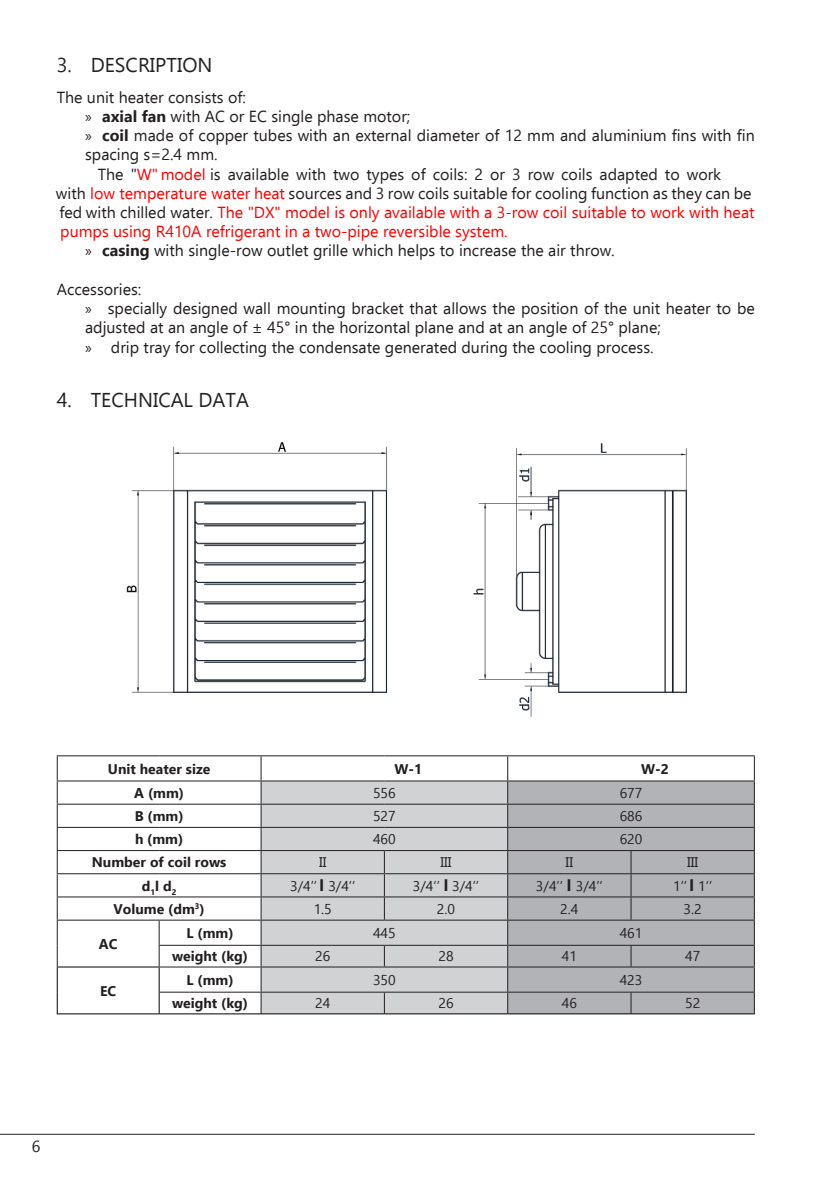
<style>
.page{position:relative;width:840px;height:1191px;background:#fff}
.page>*{position:absolute;margin:0;border:0;box-sizing:border-box;transform-origin:0 0}
.t1{font:20px "Ebrima";color:#231f20}
.LISTA{font:16px/19.2px "Ebrima";color:#231f20}
.t2{font:16px/19.2px "Ebrima";color:#f00}
.OPIS_TEKST{font:16px "Ebrima";color:#231f20}
.TEBELE_TRESC{font:14px "Ebrima";color:#231f20}
.TABELE_NAGLOWKI{font:700 14px "Ebrima";color:#231f20}
.s1{font-family:"Myriad Pro"}
.s2{font-weight:700}
.s3{color:#f00}
.s4{color:#231f20}
.s5{font-weight:700;font-size:16px}
</style>
<div class="page">
<hr style="left:0;top:1133px;width:754px;height:1px;background:#231f20">
<img style="left:126px;top:442px;width:560px;height:275px">
<svg style="left:58px;top:756px;width:449px;height:257px"></svg>
<div style="left:261px;top:781px;width:246px;height:232px;background:#d1d2d4"></div>
<hr style="left:57px;top:755px;width:102px;height:1px;background:#231f20">
<hr style="left:159px;top:755px;width:102px;height:1px;background:#231f20">
<hr style="left:261px;top:755px;width:123px;height:1px;background:#231f20">
<hr style="left:384px;top:755px;width:123px;height:1px;background:#231f20">
<hr style="left:507px;top:755px;width:123px;height:1px;background:#231f20">
<hr style="left:630px;top:755px;width:124px;height:1px;background:#231f20">
<hr style="left:57px;top:780px;width:102px;height:1px;background:#231f20">
<hr style="left:159px;top:780px;width:102px;height:1px;background:#231f20">
<hr style="left:261px;top:780px;width:123px;height:1px;background:#231f20">
<hr style="left:384px;top:780px;width:123px;height:1px;background:#231f20">
<hr style="left:57px;top:803px;width:102px;height:1px;background:#231f20">
<hr style="left:159px;top:803px;width:102px;height:1px;background:#231f20">
<hr style="left:261px;top:803px;width:123px;height:1px;background:#231f20">
<hr style="left:384px;top:803px;width:123px;height:1px;background:#231f20">
<hr style="left:57px;top:827px;width:102px;height:1px;background:#231f20">
<hr style="left:159px;top:827px;width:102px;height:1px;background:#231f20">
<hr style="left:261px;top:827px;width:123px;height:1px;background:#231f20">
<hr style="left:384px;top:827px;width:123px;height:1px;background:#231f20">
<hr style="left:57px;top:850px;width:102px;height:1px;background:#231f20">
<hr style="left:159px;top:850px;width:102px;height:1px;background:#231f20">
<hr style="left:261px;top:850px;width:123px;height:1px;background:#231f20">
<hr style="left:384px;top:850px;width:123px;height:1px;background:#231f20">
<hr style="left:57px;top:873px;width:102px;height:1px;background:#231f20">
<hr style="left:159px;top:873px;width:102px;height:1px;background:#231f20">
<hr style="left:261px;top:873px;width:123px;height:1px;background:#231f20">
<hr style="left:384px;top:873px;width:123px;height:1px;background:#231f20">
<svg style="left:383px;top:851px;width:1px;height:68px"></svg>
<hr style="left:159px;top:919px;width:102px;height:1px;background:#231f20">
<hr style="left:158px;top:944px;width:103px;height:1px;background:#231f20">
<svg style="left:383px;top:945px;width:1px;height:21px"></svg>
<hr style="left:159px;top:966px;width:102px;height:1px;background:#231f20">
<hr style="left:159px;top:991px;width:102px;height:1px;background:#231f20">
<svg style="left:383px;top:992px;width:1px;height:21px"></svg>
<hr style="left:57px;top:1013px;width:102px;height:1px;background:#000">
<hr style="left:57px;top:896px;width:102px;height:1px;background:#231f20">
<hr style="left:159px;top:896px;width:102px;height:1px;background:#231f20">
<hr style="left:57px;top:919px;width:102px;height:1px;background:#231f20">
<hr style="left:261px;top:896px;width:123px;height:1px;background:#231f20">
<hr style="left:384px;top:896px;width:123px;height:1px;background:#231f20">
<hr style="left:261px;top:919px;width:123px;height:1px;background:#231f20">
<hr style="left:384px;top:919px;width:123px;height:1px;background:#231f20">
<hr style="left:261px;top:944px;width:123px;height:1px;background:#231f20">
<hr style="left:384px;top:944px;width:123px;height:1px;background:#231f20">
<hr style="left:261px;top:966px;width:123px;height:1px;background:#231f20">
<svg style="left:260px;top:756px;width:1px;height:257px"></svg>
<hr style="left:384px;top:966px;width:123px;height:1px;background:#231f20">
<hr style="left:261px;top:991px;width:123px;height:1px;background:#231f20">
<hr style="left:384px;top:991px;width:123px;height:1px;background:#231f20">
<svg style="left:507px;top:756px;width:247px;height:257px;background:#b2b3b7"></svg>
<hr style="left:630px;top:966px;width:124px;height:1px;background:#231f20">
<hr style="left:507px;top:991px;width:123px;height:1px;background:#231f20">
<hr style="left:630px;top:991px;width:124px;height:1px;background:#231f20">
<hr style="left:57px;top:966px;width:102px;height:1px;background:#000">
<svg style="left:57px;top:756px;width:1px;height:257px"></svg>
<svg style="left:158px;top:920px;width:1px;height:93px"></svg>
<hr style="left:159px;top:1013px;width:102px;height:1px;background:#000">
<hr style="left:261px;top:1013px;width:123px;height:1px;background:#000">
<hr style="left:384px;top:1013px;width:123px;height:1px;background:#000">
<hr style="left:507px;top:1013px;width:123px;height:1px;background:#000">
<hr style="left:630px;top:1013px;width:124px;height:1px;background:#000">
<p class="t1" style="left:57px;top:50px;width:157px">3. DESCRIPTION</p>
<p class="OPIS_TEKST" style="left:57px;top:85px;width:191px">The unit heater consists of:</p>
<p class="LISTA" style="left:85px;top:106px;width:326px"><span class="s1">»</span> <span class="s2">axial fan</span> with AC or EC single phase motor;</p>
<p class="LISTA" style="left:85px;top:125px;width:670px"><span class="s1">»</span> <span class="s2">coil</span> made of copper tubes with an external diameter of 12 mm and aluminium fins with fin spacing s=2.4 mm.</p>
<p class="LISTA" style="left:56px;top:163px;width:696px;text-indent:42px">The "<span class="s3">W" model</span> is available with two types of coils: 2 or 3 row coils adapted to work with <span class="s3">low temperature water heat</span> sources and 3 row coils suitable for cooling function as they can be</p>
<p class="t2" style="left:59px;top:202px;width:696px"><span class="s4">fed with chilled water.</span> The "DX" model is only available with a 3-row coil suitable to work with heat pumps using R410A refrigerant in a two-pipe reversible system.</p>
<p class="LISTA" style="left:85px;top:241px;width:531px"><span class="s1">»</span> <span class="s2">casing</span> with single-row outlet grille which helps to increase the air throw.</p>
<p class="OPIS_TEKST" style="left:57px;top:277px;width:86px">Accessories:</p>
<p class="LISTA" style="left:85px;top:298px;width:670px"><span class="s1">»</span> specially designed wall mounting bracket that allows the position of the unit heater to be adjusted at an angle of ± 45° in the horizontal plane and at an angle of 25° plane;</p>
<p class="LISTA" style="left:85px;top:337px;width:569px"><span class="s1">»</span> drip tray for collecting the condensate generated during the cooling process.</p>
<p class="t1" style="left:57px;top:385px;width:193px">4. TECHNICAL DATA</p>
<p class="LISTA" style="left:32px;top:1135px;width:10px">6</p>
<p class="TABELE_NAGLOWKI" style="left:108px;top:757px;width:104px">Unit heater size</p>
<p class="TABELE_NAGLOWKI" style="left:394px;top:757px;width:29px">W-1</p>
<p class="TABELE_NAGLOWKI" style="left:640px;top:757px;width:29px">W-2</p>
<p class="TABELE_NAGLOWKI" style="left:134px;top:781px;width:51px">A (mm)</p>
<p class="TEBELE_TRESC" style="left:373px;top:782px;width:24px">556</p>
<p class="TEBELE_TRESC" style="left:619px;top:782px;width:24px">677</p>
<p class="TABELE_NAGLOWKI" style="left:135px;top:805px;width:50px">B (mm)</p>
<p class="TEBELE_TRESC" style="left:373px;top:805px;width:24px">527</p>
<p class="TEBELE_TRESC" style="left:619px;top:805px;width:24px">686</p>
<p class="TABELE_NAGLOWKI" style="left:135px;top:828px;width:50px">h (mm)</p>
<p class="TEBELE_TRESC" style="left:373px;top:828px;width:24px">460</p>
<p class="TEBELE_TRESC" style="left:619px;top:828px;width:24px">620</p>
<p class="TABELE_NAGLOWKI" style="left:92px;top:851px;width:136px">Number of coil rows</p>
<p class="TEBELE_TRESC" style="left:319px;top:852px;width:9px">II</p>
<p class="TEBELE_TRESC" style="left:440px;top:852px;width:13px">III</p>
<p class="TEBELE_TRESC" style="left:565px;top:852px;width:9px">II</p>
<p class="TEBELE_TRESC" style="left:686px;top:852px;width:13px">III</p>
<p class="TABELE_NAGLOWKI" style="left:142px;top:874px;width:36px">d<sub>1</sub>l d<sub>2</sub></p>
<p class="TEBELE_TRESC" style="left:290px;top:876px;width:67px">3/4’’ <span class="s5">l</span> 3/4’’</p>
<p class="TEBELE_TRESC" style="left:412px;top:876px;width:68px">3/4’’ <span class="s5">l</span> 3/4’’</p>
<p class="TEBELE_TRESC" style="left:535px;top:876px;width:68px">3/4’’ <span class="s5">l</span> 3/4’’</p>
<p class="TEBELE_TRESC" style="left:672px;top:876px;width:41px">1’’ <span class="s5">l</span> 1’’</p>
<p class="TABELE_NAGLOWKI" style="left:113px;top:897px;width:93px">Volume (dm<sup>3</sup>)</p>
<p class="TEBELE_TRESC" style="left:313px;top:898px;width:20px">1.5</p>
<p class="TEBELE_TRESC" style="left:436px;top:898px;width:20px">2.0</p>
<p class="TEBELE_TRESC" style="left:560px;top:898px;width:20px">2.4</p>
<p class="TEBELE_TRESC" style="left:683px;top:898px;width:20px">3.2</p>
<p class="TABELE_NAGLOWKI" style="left:99px;top:932px;width:20px">AC</p>
<p class="TABELE_NAGLOWKI" style="left:186px;top:922px;width:48px">L (mm)</p>
<p class="TEBELE_TRESC" style="left:373px;top:922px;width:24px">445</p>
<p class="TEBELE_TRESC" style="left:619px;top:922px;width:24px">461</p>
<p class="TABELE_NAGLOWKI" style="left:172px;top:945px;width:77px">weight (kg)</p>
<p class="TEBELE_TRESC" style="left:315px;top:946px;width:17px">26</p>
<p class="TEBELE_TRESC" style="left:438px;top:946px;width:17px">28</p>
<p class="TEBELE_TRESC" style="left:561px;top:946px;width:17px">41</p>
<p class="TEBELE_TRESC" style="left:684px;top:946px;width:17px">47</p>
<p class="TABELE_NAGLOWKI" style="left:100px;top:979px;width:18px">EC</p>
<p class="TABELE_NAGLOWKI" style="left:186px;top:968px;width:48px">L (mm)</p>
<p class="TEBELE_TRESC" style="left:373px;top:969px;width:24px">350</p>
<p class="TEBELE_TRESC" style="left:619px;top:969px;width:24px">423</p>
<p class="TABELE_NAGLOWKI" style="left:172px;top:992px;width:77px">weight (kg)</p>
<p class="TEBELE_TRESC" style="left:315px;top:992px;width:17px">24</p>
<p class="TEBELE_TRESC" style="left:438px;top:992px;width:17px">26</p>
<p class="TEBELE_TRESC" style="left:561px;top:992px;width:17px">46</p>
<p class="TEBELE_TRESC" style="left:684px;top:992px;width:17px">52</p>
</div>
